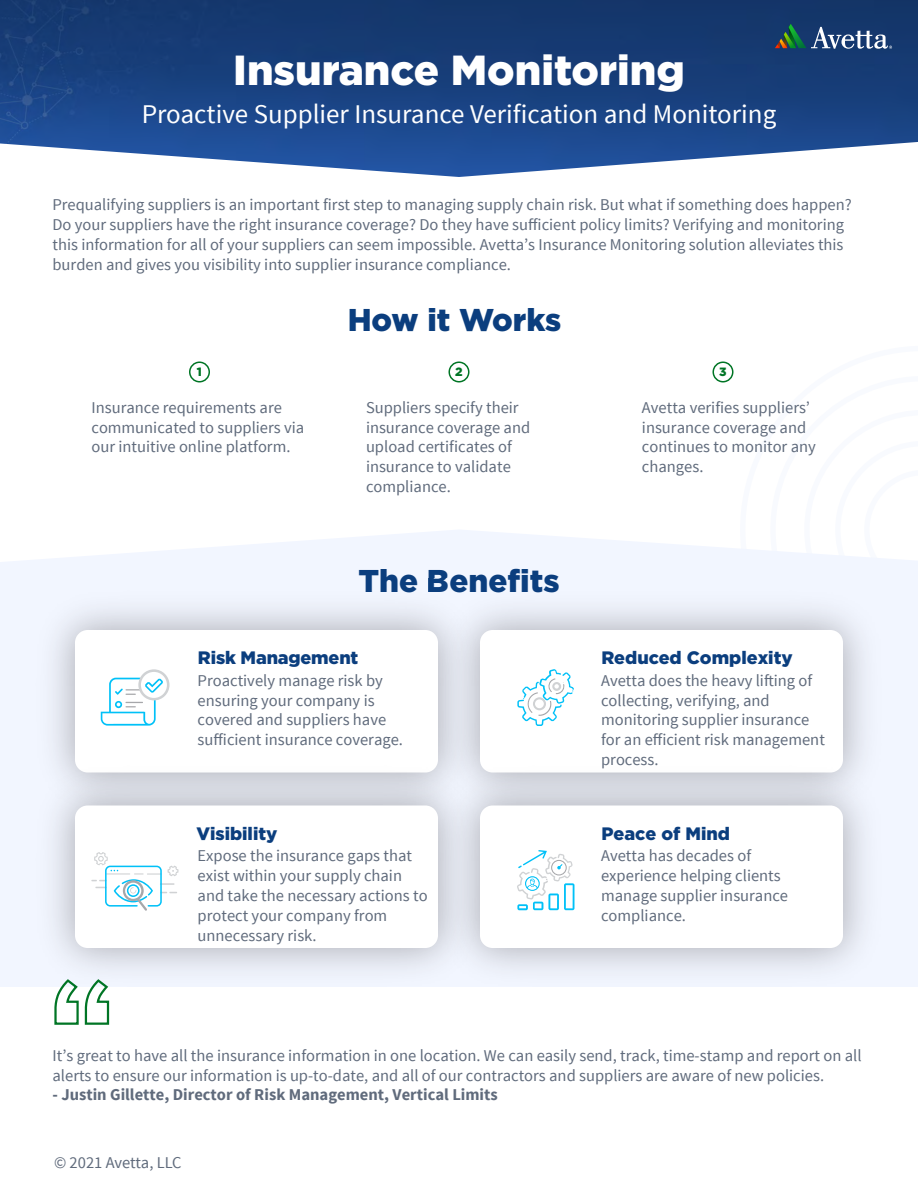
<style>
.page{position:relative;width:918px;height:1188px;background:#fff}
.page>*{position:absolute;margin:0;border:0;box-sizing:border-box;transform-origin:0 0}
.t1{font:900 42px "Gotham";color:#fff}
.t2{font:900 31.5px "Gotham";color:#0b3e7e}
.t3{font:27px "Source Sans Pro";color:#fff}
.t4{font:900 18px "Gotham";color:#0b3e7e}
.t5{font:16.5px/19.8px "Source Sans Pro";color:#606b7c}
.t6{font:700 16.5px "Source Sans Pro";color:#606b7c}
.t7{font:900 12px "Gotham";color:#007525}
</style>
<div class="page">
<img style="left:0;top:0;width:918px;height:177px">
<div style="left:189px;top:362px;width:21px;height:20px;border:2px solid #007525;border-radius:50%"></div>
<div style="left:448px;top:362px;width:22px;height:20px;border:2px solid #007525;border-radius:50%"></div>
<div style="left:712px;top:362px;width:22px;height:20px;border:2px solid #007525;border-radius:50%"></div>
<svg style="left:0;top:530px;width:918px;height:457px;fill:#f2f6ff"></svg>
<img style="left:23px;top:578px;width:405px;height:176px">
<div style="left:75px;top:630px;width:363px;height:142px;background:#fff;border-radius:13px"></div>
<img style="left:428px;top:578px;width:467px;height:176px">
<div style="left:480px;top:630px;width:363px;height:142px;background:#fff;border-radius:13px"></div>
<img style="left:23px;top:754px;width:405px;height:233px">
<div style="left:75px;top:806px;width:363px;height:142px;background:#fff;border-radius:13px"></div>
<img style="left:428px;top:754px;width:467px;height:233px">
<div style="left:480px;top:806px;width:363px;height:142px;background:#fff;border-radius:13px"></div>
<svg style="left:53px;top:978px;width:57px;height:47px"></svg>
<svg style="left:775px;top:24px;width:117px;height:25px;background:#3e5f7b"></svg>
<svg style="left:517px;top:669px;width:57px;height:57px"></svg>
<svg style="left:517px;top:850px;width:57px;height:60px"></svg>
<svg style="left:91px;top:852px;width:88px;height:59px"></svg>
<svg style="left:101px;top:669px;width:68px;height:57px"></svg>
<h1 class="t1" style="left:233px;top:41px;width:453px">Insurance Monitoring</h1>
<h3 class="t3" style="left:142px;top:97px;width:636px">Proactive Supplier Insurance Verification and Monitoring</h3>
<p class="t5" style="left:52px;top:195px;width:801px">Prequalifying suppliers is an important first step to managing supply chain risk. But what if something does happen?<br>Do your suppliers have the right insurance coverage? Do they have sufficient policy limits? Verifying and monitoring this information for all of your suppliers can seem impossible. Avetta’s Insurance Monitoring solution alleviates this burden and gives you visibility into supplier insurance compliance.</p>
<h2 class="t2" style="left:348px;top:298px;width:215px">How it Works</h2>
<p class="t7" style="left:197px;top:364px;width:7px">1</p>
<p class="t7" style="left:455px;top:364px;width:9px">2</p>
<p class="t7" style="left:719px;top:364px;width:9px">3</p>
<p class="t5" style="left:92px;top:398px;width:214px">Insurance requirements are communicated to suppliers via our intuitive online platform.</p>
<p class="t5" style="left:366px;top:398px;width:166px">Suppliers specify their insurance coverage and upload certificates of insurance to validate compliance.</p>
<p class="t5" style="left:642px;top:398px;width:175px">Avetta verifies suppliers’ insurance coverage and continues to monitor any changes.</p>
<h2 class="t2" style="left:359px;top:559px;width:203px">The Benefits</h2>
<p class="t4" style="left:198px;top:645px;width:162px">Risk Management</p>
<p class="t4" style="left:602px;top:645px;width:193px">Reduced Complexity</p>
<p class="t5" style="left:198px;top:671px;width:207px">Proactively manage risk by ensuring your company is covered and suppliers have sufficient insurance coverage.</p>
<p class="t5" style="left:601px;top:671px;width:225px">Avetta does the heavy lifting of collecting, verifying, and monitoring supplier insurance for an efficient risk management process.</p>
<p class="t4" style="left:196px;top:821px;width:82px">Visibility</p>
<p class="t4" style="left:602px;top:821px;width:130px">Peace of Mind</p>
<p class="t5" style="left:198px;top:846px;width:232px">Expose the insurance gaps that exist within your supply chain and take the necessary actions to protect your company from unnecessary risk.</p>
<p class="t5" style="left:601px;top:846px;width:189px">Avetta has decades of experience helping clients manage supplier insurance compliance.</p>
<p class="t5" style="left:52px;top:1046px;width:811px">It’s great to have all the insurance information in one location. We can easily send, track, time-stamp and report on all alerts to ensure our information is up-to-date, and all of our contractors and suppliers are aware of new policies.</p>
<p class="t6" style="left:52px;top:1084px;width:447px">- Justin Gillette, Director of Risk Management, Vertical Limits</p>
<p class="t5" style="left:54px;top:1153px;width:129px">© 2021 Avetta, LLC</p>
</div>
